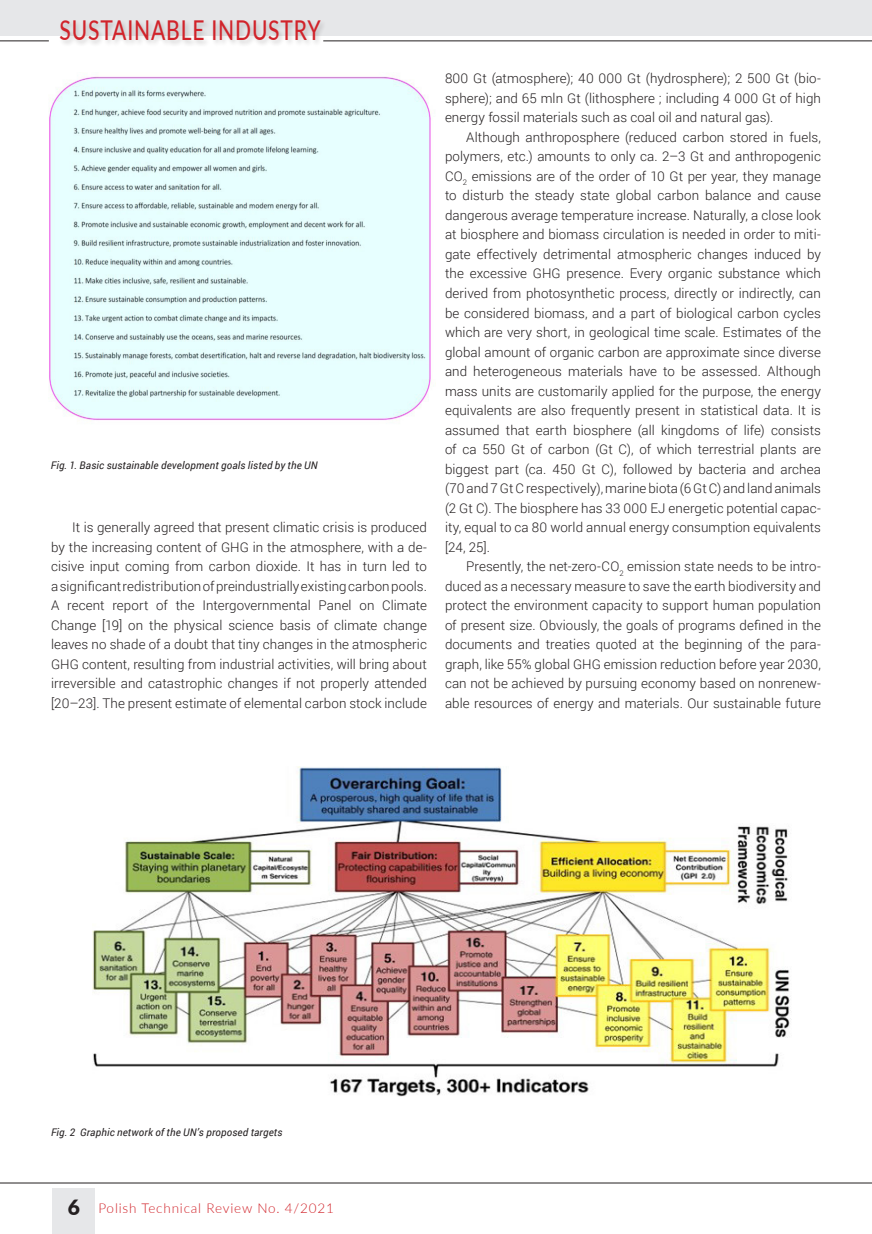
<style>
.page{position:relative;width:872px;height:1234px;background:#fff}
.page>*{position:absolute;margin:0;border:0;box-sizing:border-box;transform-origin:0 0}
.t1{font:500 27.3px "Lato";letter-spacing:.04em;color:#d1232a;scale:.77 1}
.t2{font:300 13.5px "Lato";letter-spacing:.06em;color:#d1232a}
.Tekst_podstawowy_21{font:300 13.35px/19.5px "Roboto";letter-spacing:.005em;color:#231f20;text-align:justify}
.PODPIS_rysunku{font:italic 10.5px "Roboto";letter-spacing:.02em;color:#231f20}
.s1{font-weight:900;font-size:21px;color:#231f20}
</style>
<div class="page">
<hr style="left:871px;top:0;width:1px;height:36px;background:#e6e7e9">
<div style="left:52px;top:1187px;width:42px;height:46px;background:#e6e7e9"></div>
<hr style="left:0;top:1182px;width:872px;height:1px;background:#231f20">
<div style="left:0;top:0;width:871px;height:36px;background:#e6e7e9"></div>
<div style="left:59px;top:19px;width:268px;height:28px;background:#231f20;opacity:.22"></div>
<hr style="left:0;top:40px;width:49px;height:1px;background:#231f20">
<hr style="left:323px;top:40px;width:549px;height:1px;background:#231f20">
<img style="left:49px;top:76px;width:382px;height:345px">
<img style="left:92px;top:766px;width:699px;height:330px">
<h1 class="t1" style="left:60px;top:10px;width:340px">SUSTAINABLE INDUSTRY</h1>
<p class="PODPIS_rysunku" style="left:51px;top:457px;width:268px">Fig. 1. Basic sustainable development goals listed by the UN</p>
<p class="Tekst_podstawowy_21" style="left:51px;top:517px;width:377px;text-indent:21px">It is generally agreed that present climatic crisis is produced by the increasing content of GHG in the atmosphere, with a de&shy;cisive input coming from carbon dioxide. It has in turn led to a significant redistribution of preindustrially existing carbon pools.<br>A recent report of the Intergovernmental Panel on Climate Change [19] on the physical science basis of climate change leaves no shade of a doubt that tiny changes in the atmospheric GHG content, resulting from industrial activities, will bring about irreversible and catastrophic changes if not properly attended [20–23]. The present estimate of elemental carbon stock include</p>
<p class="Tekst_podstawowy_21" style="left:445px;top:68px;width:377px">800 Gt (atmosphere); 40 000 Gt (hydrosphere); 2 500 Gt (bio&shy;sphere); and 65 mln Gt (lithosphere ; including 4 000 Gt of high energy fossil materials such as coal oil and natural gas).</p>
<p class="Tekst_podstawowy_21" style="left:445px;top:127px;width:377px;text-indent:21px">Although anthroposphere (reduced carbon stored in fuels, polymers, etc.) amounts to only ca. 2–3 Gt and anthropogenic CO<sub>2</sub> emissions are of the order of 10 Gt per year, they manage to disturb the steady state global carbon balance and cause dangerous average temperature increase. Naturally, a close look at biosphere and biomass circulation is needed in order to miti&shy;gate effectively detrimental atmospheric changes induced by the excessive GHG presence. Every organic substance which derived from photosynthetic process, directly or indirectly, can be considered biomass, and a part of biological carbon cycles which are very short, in geological time scale. Estimates of the global amount of organic carbon are approximate since diverse and heterogeneous materials have to be assessed. Although mass units are customarily applied for the purpose, the energy equivalents are also frequently present in statistical data. It is assumed that earth biosphere (all kingdoms of life) consists of ca 550 Gt of carbon (Gt C), of which terrestrial plants are biggest part (ca. 450 Gt C), followed by bacteria and archea (70 and 7 Gt C respectively), marine biota (6 Gt C) and land animals (2 Gt C). The biosphere has 33 000 EJ energetic potential capac&shy;ity, equal to ca 80 world annual energy consumption equivalents [24, 25].</p>
<p class="Tekst_podstawowy_21" style="left:445px;top:556px;width:377px;text-indent:21px">Presently, the net-zero-CO<sub>2</sub> emission state needs to be intro&shy;duced as a necessary measure to save the earth biodiversity and protect the environment capacity to support human population of present size. Obviously, the goals of programs defined in the documents and treaties quoted at the beginning of the para&shy;graph, like 55% global GHG emission reduction before year 2030, can not be achieved by pursuing economy based on nonrenew&shy;able resources of energy and materials. Our sustainable future</p>
<p class="PODPIS_rysunku" style="left:51px;top:1124px;width:233px">Fig. 2 Graphic network of the UN’s proposed targets</p>
<p class="t2" style="left:68px;top:1197px;width:267px"><span class="s1">6</span> Polish Technical Review No. 4/2021</p>
</div>
